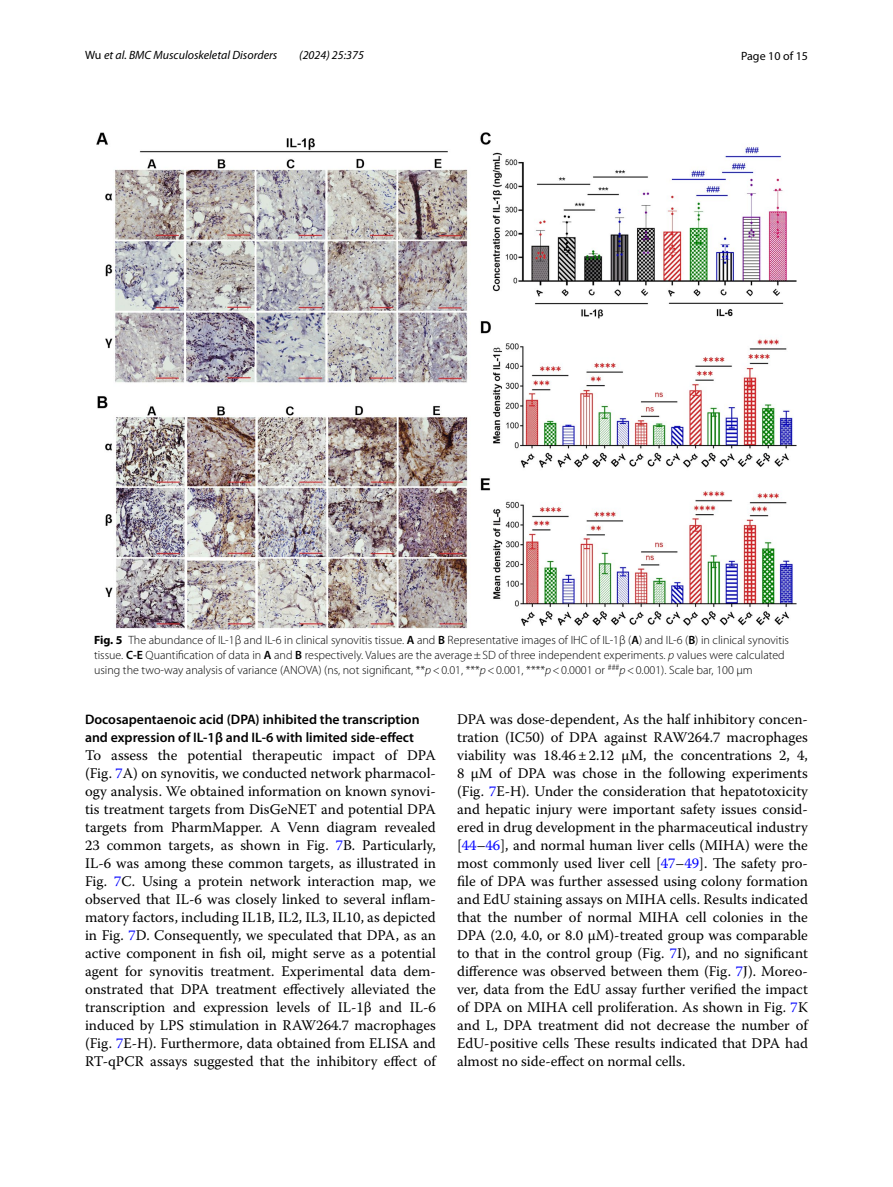
<style>
.page{position:relative;width:893px;height:1187px;background:#fff}
.page>*{position:absolute;margin:0;border:0;box-sizing:border-box;transform-origin:0 0}
.t1{font:14.7px/18px "Warnock Pro";color:#000;text-align:justify}
.t2{font:600 13.8px/18px "Myriad Pro";color:#000}
.t3{font:300 12px/15px "Myriad Pro";color:#000}
.t4{font:italic 12px "Myriad Pro";color:#000}
.t5{font:12px "Myriad Pro";color:#000}
.s1{font-style:normal}
.s2{font-weight:700}
.s3{font-weight:600}
.s4{font-style:italic}
.s5{color:#00f}
</style>
<div class="page">
<img style="left:96px;top:133px;width:701px;height:496px">
<p class="t4" style="left:85px;top:48px;width:194px"><span class="s1">Wu</span> et al. BMC Musculoskeletal Disorders</p>
<p class="t4" style="left:299px;top:48px;width:66px">(2024) 25:375</p>
<p class="t5" style="left:741px;top:48px;width:68px">Page 10 of 15</p>
<p class="t3" style="left:94px;top:633px;width:696px"><span class="s2">Fig. 5</span> The abundance of IL-1β and IL-6 in clinical synovitis tissue. <span class="s3">A</span> and <span class="s3">B</span> Representative images of IHC of IL-1β (<span class="s3">A</span>) and IL-6 (<span class="s3">B</span>) in clinical synovitis tissue. <span class="s3">C-E</span> Quantification of data in <span class="s3">A</span> and <span class="s3">B</span> respectively. Values are the average±SD of three independent experiments. <span class="s4">p</span> values were calculated using the two-way analysis of variance (ANOVA) (ns, not significant, **<span class="s4">p</span>&lt;0.01, ***<span class="s4">p</span>&lt;0.001, ****<span class="s4">p</span>&lt;0.0001 or <sup>###</sup><span class="s4">p</span>&lt;0.001). Scale bar, 100 µm</p>
<p class="t2" style="left:85px;top:709px;width:336px">Docosapentaenoic acid (DPA) inhibited the transcription and expression of IL‑1β and IL‑6 with limited side‑effect</p>
<p class="t1" style="left:85px;top:745px;width:352px">To assess the potential therapeutic impact of DPA (Fig. <span class="s5">7</span>A) on synovitis, we conducted network pharmacol&shy;ogy analysis. We obtained information on known synovi&shy;tis treatment targets from DisGeNET and potential DPA targets from PharmMapper. A Venn diagram revealed 23 common targets, as shown in Fig. <span class="s5">7</span>B. Particularly, IL-6 was among these common targets, as illustrated in Fig. <span class="s5">7</span>C. Using a protein network interaction map, we observed that IL-6 was closely linked to several inflam&shy;matory factors, including IL1B, IL2, IL3, IL10, as depicted in Fig. <span class="s5">7</span>D. Consequently, we speculated that DPA, as an active component in fish oil, might serve as a potential agent for synovitis treatment. Experimental data dem&shy;onstrated that DPA treatment effectively alleviated the transcription and expression levels of IL-1β and IL-6 induced by LPS stimulation in RAW264.7 macrophages (Fig. <span class="s5">7</span>E-H). Furthermore, data obtained from ELISA and RT-qPCR assays suggested that the inhibitory effect of</p>
<p class="t1" style="left:457px;top:710px;width:352px">DPA was dose-dependent, As the half inhibitory concen&shy;tration (IC50) of DPA against RAW264.7 macrophages viability was 18.46±2.12 µM, the concentrations 2, 4, 8 µM of DPA was chose in the following experiments (Fig. <span class="s5">7</span>E-H). Under the consideration that hepatotoxicity and hepatic injury were important safety issues consid&shy;ered in drug development in the pharmaceutical industry [<span class="s5">44</span>–<span class="s5">46</span>], and normal human liver cells (MIHA) were the most commonly used liver cell [<span class="s5">47</span>–<span class="s5">49</span>]. The safety pro&shy;file of DPA was further assessed using colony formation and EdU staining assays on MIHA cells. Results indicated that the number of normal MIHA cell colonies in the DPA (2.0, 4.0, or 8.0 µM)-treated group was comparable to that in the control group (Fig. <span class="s5">7</span>I), and no significant difference was observed between them (Fig. <span class="s5">7</span>J). Moreo&shy;ver, data from the EdU assay further verified the impact of DPA on MIHA cell proliferation. As shown in Fig. <span class="s5">7</span>K and L, DPA treatment did not decrease the number of EdU-positive cells These results indicated that DPA had almost no side-effect on normal cells.</p>
</div>
